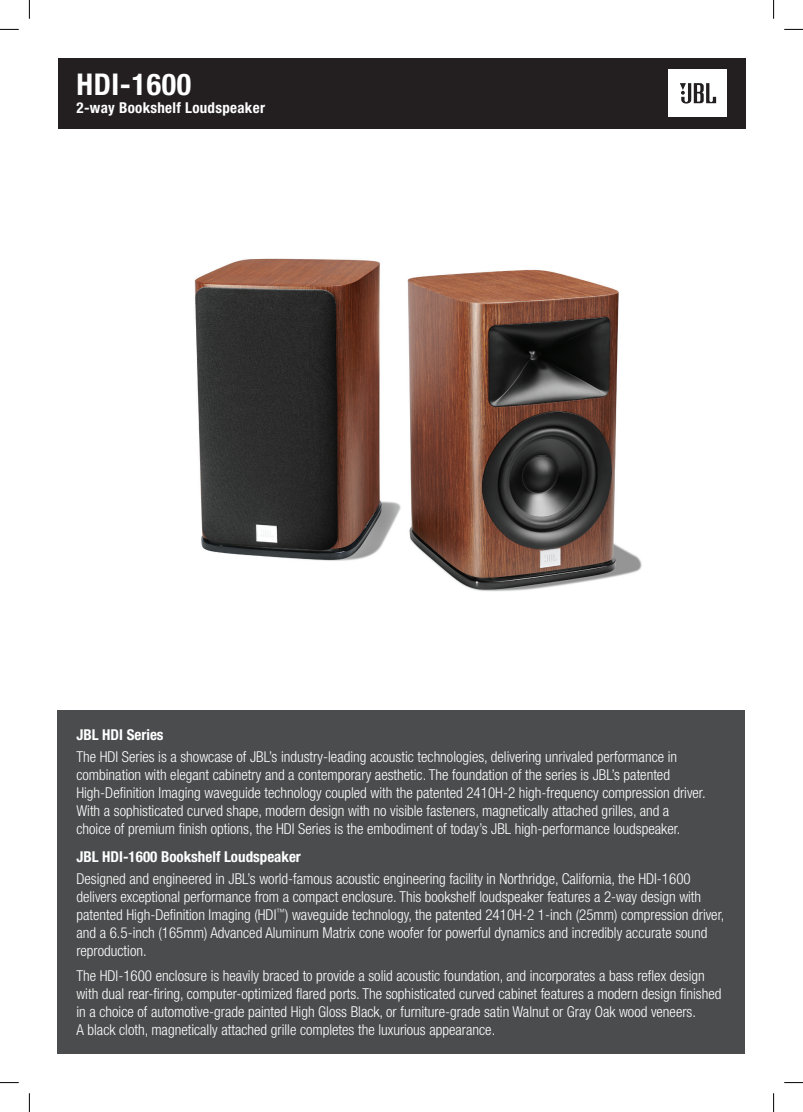
<style>
.page{position:relative;width:803px;height:1112px;background:#fff}
.page>*{position:absolute;margin:0;border:0;box-sizing:border-box;transform-origin:0 0}
.t1{font:700 condensed 30px "Helvetica Neue LT Pro";letter-spacing:.02em;color:#fff}
.t2{font:300 condensed 15px/18px "Helvetica Neue LT Pro";color:#fff}
.t3{font:700 condensed 15px "Helvetica Neue LT Pro";color:#fff}
.t4{font:700 condensed 15px "Helvetica Neue LT Pro";letter-spacing:.02em;color:#fff}
</style>
<div class="page">
<div style="left:58px;top:58px;width:687px;height:71px;background:#231f20"></div>
<div style="left:58px;top:710px;width:687px;height:343px;background:#4b4c4d"></div>
<div style="left:669px;top:69px;width:58px;height:48px;background:#fff"></div>
<svg style="left:680px;top:83px;width:36px;height:20px"></svg>
<img style="left:194px;top:258px;width:448px;height:334px">
<svg style="left:0;top:29px;width:19px;height:1px"></svg>
<svg style="left:784px;top:29px;width:19px;height:1px"></svg>
<svg style="left:0;top:1082px;width:19px;height:1px"></svg>
<svg style="left:784px;top:1082px;width:19px;height:1px"></svg>
<svg style="left:29px;top:0;width:1px;height:19px"></svg>
<svg style="left:29px;top:1093px;width:1px;height:18px"></svg>
<svg style="left:773px;top:0;width:1px;height:19px"></svg>
<svg style="left:773px;top:1093px;width:1px;height:18px"></svg>
<h1 class="t1" style="left:77px;top:66px;width:116px">HDI-1600</h1>
<p class="t4" style="left:77px;top:98px;width:190px">2-way Bookshelf Loudspeaker</p>
<p class="t3" style="left:76px;top:725px;width:89px">JBL HDI Series</p>
<p class="t2" style="left:76px;top:747px;width:631px">The HDI Series is a showcase of JBL’s industry-leading acoustic technologies, delivering unrivaled performance in combination with elegant cabinetry and a contemporary aesthetic. The foundation of the series is JBL’s patented High-Definition Imaging waveguide technology coupled with the patented 2410H-2 high-frequency compression driver.<br>With a sophisticated curved shape, modern design with no visible fasteners, magnetically attached grilles, and a choice of premium finish options, the HDI Series is the embodiment of today’s JBL high-performance loudspeaker.</p>
<p class="t3" style="left:76px;top:847px;width:226px">JBL HDI-1600 Bookshelf Loudspeaker</p>
<p class="t2" style="left:76px;top:869px;width:649px">Designed and engineered in JBL’s world-famous acoustic engineering facility in Northridge, California, the HDI-1600 delivers exceptional performance from a compact enclosure. This bookshelf loudspeaker features a 2-way design with patented High-Definition Imaging (HDI<sup>™</sup>) waveguide technology, the patented 2410H-2 1-inch (25mm) compression driver, and a 6.5-inch (165mm) Advanced Aluminum Matrix cone woofer for powerful dynamics and incredibly accurate sound reproduction.</p>
<p class="t2" style="left:76px;top:966px;width:646px">The HDI-1600 enclosure is heavily braced to provide a solid acoustic foundation, and incorporates a bass reflex design with dual rear-firing, computer-optimized flared ports. The sophisticated curved cabinet features a modern design finished in a choice of automotive-grade painted High Gloss Black, or furniture-grade satin Walnut or Gray Oak wood veneers.<br>A black cloth, magnetically attached grille completes the luxurious appearance.</p>
</div>
